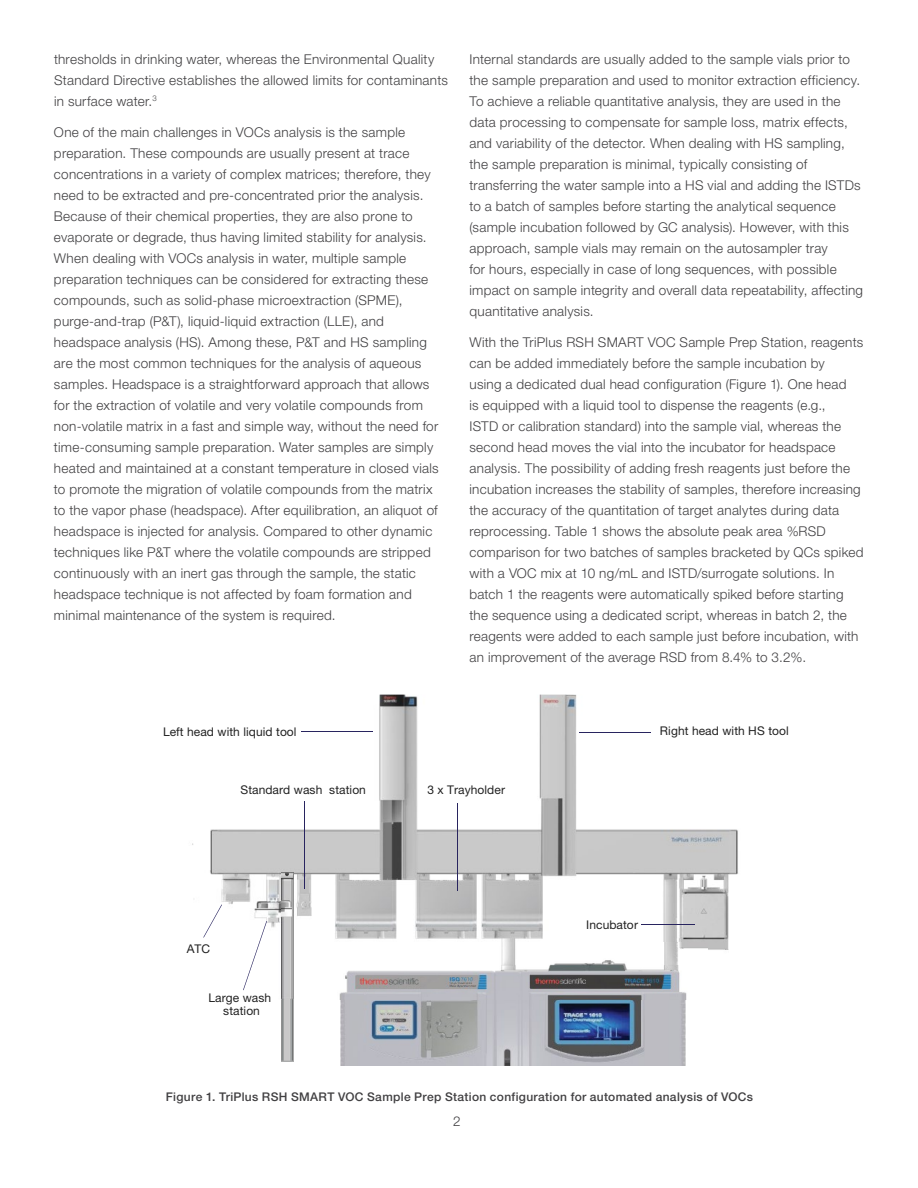
<style>
.page{position:relative;width:918px;height:1188px;background:#fff}
.page>*{position:absolute;margin:0;border:0;box-sizing:border-box;transform-origin:0 0}
.t1{font:300 13.5px/21px "Helvetica Neue LTW1 G";letter-spacing:.02em;color:#414042}
.t2{font:12px/12.9px "Helvetica Neue LTW1 G";letter-spacing:.005em;color:#222;text-align:center}
.t3{font:500 12px "Helvetica Neue LTW1 G";letter-spacing:.03em;color:#414042}
</style>
<div class="page">
<img style="left:282px;top:999px;width:11px;height:63px">
<img style="left:192px;top:695px;width:546px;height:304px">
<img style="left:318px;top:942px;width:390px;height:123px">
<hr style="left:457px;top:804px;width:1px;height:87px;background:#28245f">
<hr style="left:642px;top:925px;width:53px;height:1px;background:#28245f">
<svg style="left:243px;top:921px;width:24px;height:69px"></svg>
<hr style="left:305px;top:802px;width:1px;height:87px;background:#28245f">
<hr style="left:301px;top:732px;width:72px;height:1px;background:#28245f">
<hr style="left:579px;top:732px;width:72px;height:1px;background:#28245f">
<svg style="left:203px;top:905px;width:19px;height:33px"></svg>
<p class="t1" style="left:54px;top:48px;width:396px">thresholds in drinking water, whereas the Environmental Quality<br>Standard Directive establishes the allowed limits for contaminants in surface water.<sup>3</sup></p>
<p class="t1" style="left:54px;top:122px;width:386px">One of the main challenges in VOCs analysis is the sample preparation. These compounds are usually present at trace concentrations in a variety of complex matrices; therefore, they need to be extracted and pre-concentrated prior the analysis.<br>Because of their chemical properties, they are also prone to evaporate or degrade, thus having limited stability for analysis.<br>When dealing with VOCs analysis in water, multiple sample preparation techniques can be considered for extracting these compounds, such as solid-phase microextraction (SPME), purge-and-trap (P&amp;T), liquid-liquid extraction (LLE), and headspace analysis (HS). Among these, P&amp;T and HS sampling are the most common techniques for the analysis of aqueous samples. Headspace is a straightforward approach that allows for the extraction of volatile and very volatile compounds from non-volatile matrix in a fast and simple way, without the need for time-consuming sample preparation. Water samples are simply heated and maintained at a constant temperature in closed vials to promote the migration of volatile compounds from the matrix to the vapor phase (headspace). After equilibration, an aliquot of headspace is injected for analysis. Compared to other dynamic techniques like P&amp;T where the volatile compounds are stripped continuously with an inert gas through the sample, the static headspace technique is not affected by foam formation and minimal maintenance of the system is required.</p>
<p class="t1" style="left:469px;top:48px;width:395px">Internal standards are usually added to the sample vials prior to the sample preparation and used to monitor extraction efficiency.<br>To achieve a reliable quantitative analysis, they are used in the data processing to compensate for sample loss, matrix effects, and variability of the detector. When dealing with HS sampling, the sample preparation is minimal, typically consisting of transferring the water sample into a HS vial and adding the ISTDs to a batch of samples before starting the analytical sequence (sample incubation followed by GC analysis). However, with this approach, sample vials may remain on the autosampler tray<br>for hours, especially in case of long sequences, with possible impact on sample integrity and overall data repeatability, affecting quantitative analysis.</p>
<p class="t1" style="left:469px;top:332px;width:396px">With the TriPlus RSH SMART VOC Sample Prep Station, reagents can be added immediately before the sample incubation by<br>using a dedicated dual head configuration (Figure 1). One head<br>is equipped with a liquid tool to dispense the reagents (e.g.,<br>ISTD or calibration standard) into the sample vial, whereas the second head moves the vial into the incubator for headspace analysis. The possibility of adding fresh reagents just before the incubation increases the stability of samples, therefore increasing the accuracy of the quantitation of target analytes during data reprocessing. Table 1 shows the absolute peak area %RSD comparison for two batches of samples bracketed by QCs spiked with a VOC mix at 10 ng/mL and ISTD/surrogate solutions. In batch 1 the reagents were automatically spiked before starting the sequence using a dedicated script, whereas in batch 2, the reagents were added to each sample just before incubation, with an improvement of the average RSD from 8.4% to 3.2%.</p>
<p class="t2" style="left:163px;top:725px;width:135px">Left head with liquid tool</p>
<p class="t2" style="left:660px;top:724px;width:130px">Right head with HS tool</p>
<p class="t2" style="left:240px;top:783px;width:127px">Standard wash station</p>
<p class="t2" style="left:427px;top:783px;width:79px">3 x Trayholder</p>
<p class="t2" style="left:187px;top:942px;width:25px">ATC</p>
<p class="t2" style="left:209px;top:991px;width:64px">Large wash station</p>
<p class="t2" style="left:586px;top:918px;width:53px">Incubator</p>
<p class="t3" style="left:166px;top:1089px;width:589px">Figure 1. TriPlus RSH SMART VOC Sample Prep Station configuration for automated analysis of VOCs</p>
<p class="t1" style="left:453px;top:1110px;width:9px">2</p>
</div>
